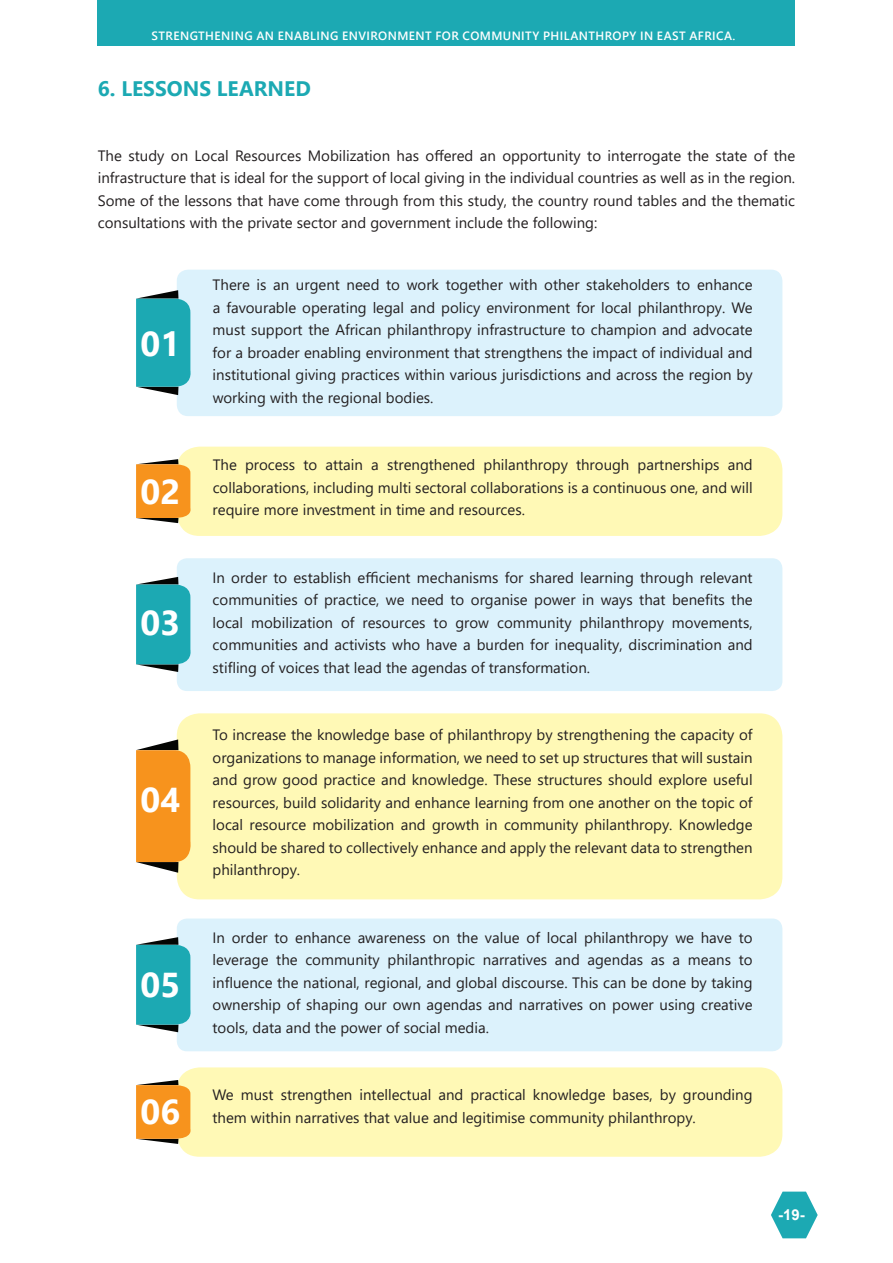
<style>
.page{position:relative;width:893px;height:1263px;background:#fff}
.page>*{position:absolute;margin:0;border:0;box-sizing:border-box;transform-origin:0 0}
.t1{font:700 34.5px "Segoe UI";color:#fff}
.t2{font:700 21px "Segoe UI";color:#1ca9b3}
.t3{font:15px/22.5px "Segoe UI";color:#231f20;text-align:justify}
.t4{font:700 15px "Arial";color:#fff}
.t5{font:600 12px "Segoe UI";letter-spacing:.035em;color:#fff}
</style>
<div class="page">
<svg style="left:771px;top:1191px;width:47px;height:47px"></svg>
<div style="left:98px;top:0;width:697px;height:46px;background:#1ca9b3"></div>
<div style="left:177px;top:270px;width:605px;height:146px;background:#dcf2fc;border-radius:11px"></div>
<svg style="left:136px;top:290px;width:55px;height:105px;background:#35a9b2"></svg>
<div style="left:177px;top:713px;width:605px;height:186px;background:#fff9b6;border-radius:23px"></div>
<svg style="left:136px;top:739px;width:55px;height:134px;background:#e99733"></svg>
<div style="left:177px;top:558px;width:605px;height:133px;background:#dcf2fc;border-radius:10px"></div>
<svg style="left:136px;top:577px;width:55px;height:95px;background:#34a9b2"></svg>
<div style="left:177px;top:918px;width:605px;height:133px;background:#dcf2fc;border-radius:10px"></div>
<svg style="left:136px;top:937px;width:55px;height:95px;background:#34a9b1"></svg>
<div style="left:177px;top:447px;width:605px;height:89px;background:#fff9b6;border-radius:23px"></div>
<svg style="left:136px;top:459px;width:55px;height:64px;background:#e99733"></svg>
<div style="left:177px;top:1067px;width:605px;height:90px;background:#fff9b6;border-radius:23px"></div>
<svg style="left:136px;top:1080px;width:55px;height:64px;background:#e99733"></svg>
<p class="t5" style="left:152px;top:24px;width:585px">STRENGTHENING AN ENABLING ENVIRONMENT FOR COMMUNITY PHILANTHROPY IN EAST AFRICA.</p>
<h2 class="t2" style="left:98px;top:69px;width:215px">6. LESSONS LEARNED</h2>
<p class="t3" style="left:98px;top:143px;width:699px">The study on Local Resources Mobilization has offered an opportunity to interrogate the state of the infrastructure that is ideal for the support of local giving in the individual countries as well as in the region.<br>Some of the lessons that have come through from this study, the country round tables and the thematic consultations with the private sector and government include the following:</p>
<h1 class="t1" style="left:141px;top:311px;width:41px">01</h1>
<h1 class="t1" style="left:141px;top:460px;width:41px">02</h1>
<h1 class="t1" style="left:141px;top:590px;width:41px">03</h1>
<h1 class="t1" style="left:141px;top:767px;width:41px">04</h1>
<h1 class="t1" style="left:141px;top:952px;width:41px">05</h1>
<h1 class="t1" style="left:141px;top:1079px;width:41px">06</h1>
<p class="t3" style="left:213px;top:272px;width:542px">There is an urgent need to work together with other stakeholders to enhance a favourable operating legal and policy environment for local philanthropy. We must support the African philanthropy infrastructure to champion and advocate for a broader enabling environment that strengthens the impact of individual and institutional giving practices within various jurisdictions and across the region by working with the regional bodies.</p>
<p class="t3" style="left:213px;top:452px;width:542px">The process to attain a strengthened philanthropy through partnerships and collaborations, including multi sectoral collaborations is a continuous one, and will require more investment in time and resources.</p>
<p class="t3" style="left:213px;top:565px;width:542px">In order to establish efficient mechanisms for shared learning through relevant communities of practice, we need to organise power in ways that benefits the local mobilization of resources to grow community philanthropy movements, communities and activists who have a burden for inequality, discrimination and stifling of voices that lead the agendas of transformation.</p>
<p class="t3" style="left:213px;top:722px;width:542px">To increase the knowledge base of philanthropy by strengthening the capacity of organizations to manage information, we need to set up structures that will sustain and grow good practice and knowledge. These structures should explore useful resources, build solidarity and enhance learning from one another on the topic of local resource mobilization and growth in community philanthropy. Knowledge should be shared to collectively enhance and apply the relevant data to strengthen philanthropy.</p>
<p class="t3" style="left:213px;top:925px;width:542px">In order to enhance awareness on the value of local philanthropy we have to leverage the community philanthropic narratives and agendas as a means to influence the national, regional, and global discourse. This can be done by taking ownership of shaping our own agendas and narratives on power using creative tools, data and the power of social media.</p>
<p class="t3" style="left:213px;top:1082px;width:542px">We must strengthen intellectual and practical knowledge bases, by grounding them within narratives that value and legitimise community philanthropy.</p>
<p class="t4" style="left:778px;top:1204px;width:28px">-19-</p>
</div>
